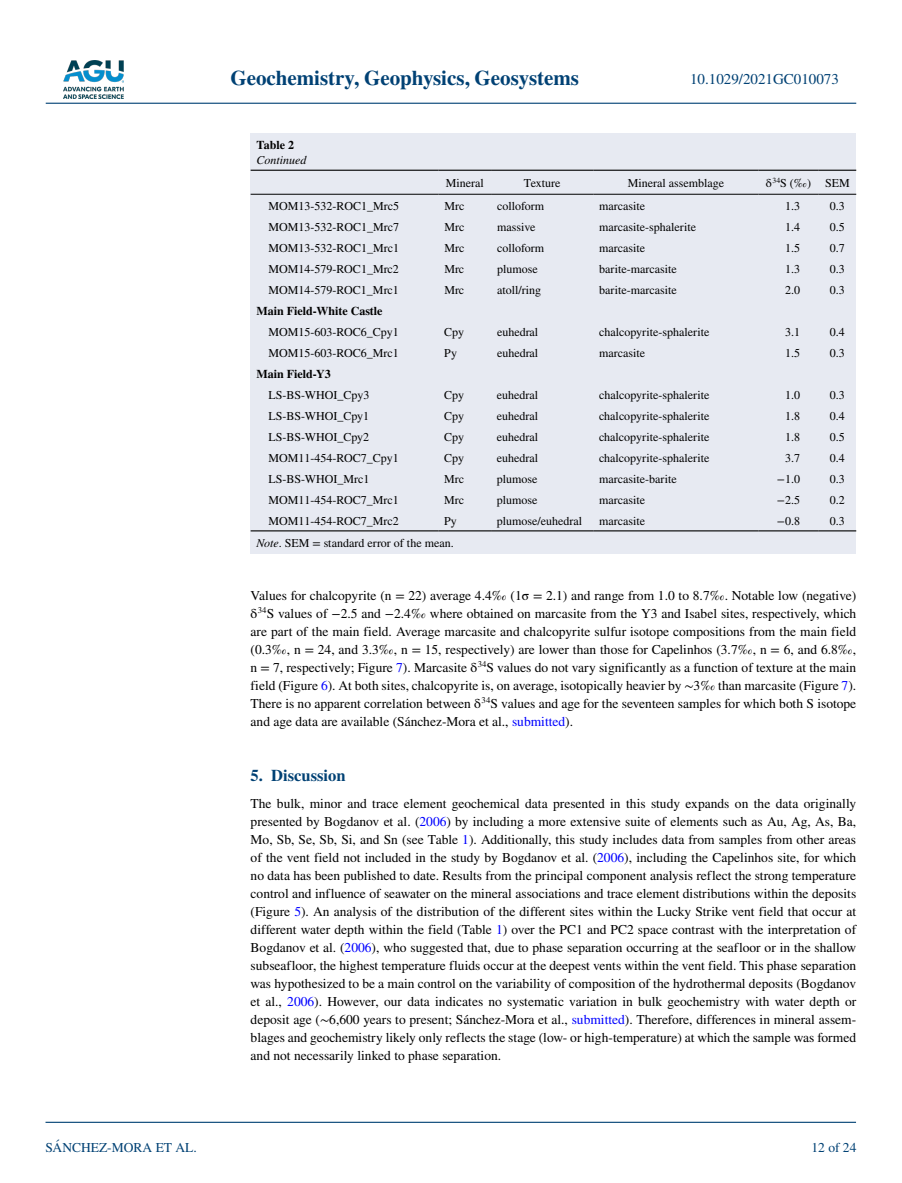
<style>
.page{position:relative;width:902px;height:1183px;background:#fff}
.page>*{position:absolute;margin:0;border:0;box-sizing:border-box;transform-origin:0 0}
.t1{font:700 21px "STIX";color:#004174}
.t2{font:700 16.5px "STIX";color:#004174}
.t3{font:15px "STIX";color:#004174}
.t4{font:13.5px/18px "STIX";color:#000;text-align:justify}
.t5{font:13.5px "STIX";color:#004174}
.t6{font:12px "STIX";color:#000}
.t7{font:700 12px "STIX";color:#000}
.t8{font:italic 12px "STIX";color:#000}
.s1{font-style:italic}
.s2{color:#00f}
</style>
<div class="page">
<img style="left:63px;top:60px;width:60px;height:39px">
<hr style="left:46px;top:103px;width:810px;height:1px;background:#004174">
<hr style="left:45px;top:1121px;width:810px;height:1px;background:#004174">
<div style="left:250px;top:134px;width:606px;height:36px;background:#e7eaf2"></div>
<div style="left:250px;top:170px;width:606px;height:383px;background:#e7eaf2"></div>
<hr style="left:250px;top:170px;width:188px;height:1px;background:#000">
<hr style="left:250px;top:194px;width:188px;height:1px;background:#000">
<hr style="left:438px;top:170px;width:53px;height:1px;background:#000">
<hr style="left:438px;top:194px;width:53px;height:1px;background:#000">
<hr style="left:491px;top:170px;width:102px;height:1px;background:#000">
<hr style="left:491px;top:194px;width:102px;height:1px;background:#000">
<hr style="left:593px;top:170px;width:165px;height:1px;background:#000">
<hr style="left:593px;top:194px;width:165px;height:1px;background:#000">
<hr style="left:758px;top:170px;width:60px;height:1px;background:#000">
<hr style="left:758px;top:194px;width:60px;height:1px;background:#000">
<hr style="left:818px;top:170px;width:38px;height:1px;background:#000">
<hr style="left:818px;top:194px;width:38px;height:1px;background:#000">
<hr style="left:250px;top:530px;width:188px;height:1px;background:#000">
<hr style="left:438px;top:530px;width:53px;height:1px;background:#000">
<hr style="left:491px;top:530px;width:102px;height:1px;background:#000">
<hr style="left:593px;top:530px;width:165px;height:1px;background:#000">
<hr style="left:758px;top:530px;width:60px;height:1px;background:#000">
<hr style="left:818px;top:530px;width:38px;height:1px;background:#000">
<p class="t5" style="left:45px;top:1138px;width:153px">SÁNCHEZ-MORA ET AL.</p>
<h1 class="t1" style="left:230px;top:66px;width:350px">Geochemistry, Geophysics, Geosystems</h1>
<p class="t7" style="left:256px;top:137px;width:39px">Table 2</p>
<p class="t8" style="left:256px;top:151px;width:52px">Continued</p>
<p class="t3" style="left:690px;top:69px;width:150px">10.1029/2021GC010073</p>
<p class="t6" style="left:445px;top:174px;width:39px">Mineral</p>
<p class="t6" style="left:524px;top:174px;width:38px">Texture</p>
<p class="t6" style="left:627px;top:174px;width:98px">Mineral assemblage</p>
<p class="t6" style="left:765px;top:174px;width:85px">δ<sup>34</sup>S (‰) SEM</p>
<p class="t6" style="left:268px;top:197px;width:132px">MOM13-532-ROC1_Mrc5</p>
<p class="t6" style="left:444px;top:197px;width:21px">Mrc</p>
<p class="t6" style="left:497px;top:197px;width:49px">colloform</p>
<p class="t6" style="left:599px;top:197px;width:47px">marcasite</p>
<p class="t6" style="left:785px;top:197px;width:16px">1.3</p>
<p class="t6" style="left:829px;top:197px;width:16px">0.3</p>
<p class="t6" style="left:268px;top:218px;width:132px">MOM13-532-ROC1_Mrc7</p>
<p class="t6" style="left:444px;top:218px;width:21px">Mrc</p>
<p class="t6" style="left:497px;top:218px;width:40px">massive</p>
<p class="t6" style="left:599px;top:218px;width:98px">marcasite-sphalerite</p>
<p class="t6" style="left:785px;top:218px;width:16px">1.4</p>
<p class="t6" style="left:829px;top:218px;width:16px">0.5</p>
<p class="t6" style="left:268px;top:239px;width:132px">MOM13-532-ROC1_Mrc1</p>
<p class="t6" style="left:444px;top:239px;width:21px">Mrc</p>
<p class="t6" style="left:497px;top:239px;width:49px">colloform</p>
<p class="t6" style="left:599px;top:239px;width:47px">marcasite</p>
<p class="t6" style="left:785px;top:239px;width:16px">1.5</p>
<p class="t6" style="left:829px;top:239px;width:16px">0.7</p>
<p class="t6" style="left:268px;top:260px;width:132px">MOM14-579-ROC1_Mrc2</p>
<p class="t6" style="left:444px;top:260px;width:21px">Mrc</p>
<p class="t6" style="left:497px;top:260px;width:42px">plumose</p>
<p class="t6" style="left:599px;top:260px;width:79px">barite-marcasite</p>
<p class="t6" style="left:785px;top:260px;width:16px">1.3</p>
<p class="t6" style="left:829px;top:260px;width:16px">0.3</p>
<p class="t6" style="left:268px;top:281px;width:132px">MOM14-579-ROC1_Mrc1</p>
<p class="t6" style="left:444px;top:281px;width:21px">Mrc</p>
<p class="t6" style="left:497px;top:281px;width:46px">atoll/ring</p>
<p class="t6" style="left:599px;top:281px;width:79px">barite-marcasite</p>
<p class="t6" style="left:785px;top:281px;width:16px">2.0</p>
<p class="t6" style="left:829px;top:281px;width:16px">0.3</p>
<p class="t7" style="left:256px;top:303px;width:127px">Main Field-White Castle</p>
<p class="t6" style="left:268px;top:323px;width:132px">MOM15-603-ROC6_Cpy1</p>
<p class="t6" style="left:444px;top:323px;width:21px">Cpy</p>
<p class="t6" style="left:497px;top:323px;width:43px">euhedral</p>
<p class="t6" style="left:599px;top:323px;width:112px">chalcopyrite-sphalerite</p>
<p class="t6" style="left:785px;top:323px;width:16px">3.1</p>
<p class="t6" style="left:829px;top:323px;width:16px">0.4</p>
<p class="t6" style="left:268px;top:344px;width:132px">MOM15-603-ROC6_Mrc1</p>
<p class="t6" style="left:444px;top:344px;width:14px">Py</p>
<p class="t6" style="left:497px;top:344px;width:43px">euhedral</p>
<p class="t6" style="left:599px;top:344px;width:47px">marcasite</p>
<p class="t6" style="left:785px;top:344px;width:16px">1.5</p>
<p class="t6" style="left:829px;top:344px;width:16px">0.3</p>
<p class="t7" style="left:256px;top:366px;width:76px">Main Field-Y3</p>
<p class="t6" style="left:268px;top:386px;width:102px">LS-BS-WHOI_Cpy3</p>
<p class="t6" style="left:444px;top:386px;width:21px">Cpy</p>
<p class="t6" style="left:497px;top:386px;width:43px">euhedral</p>
<p class="t6" style="left:599px;top:386px;width:112px">chalcopyrite-sphalerite</p>
<p class="t6" style="left:785px;top:386px;width:16px">1.0</p>
<p class="t6" style="left:829px;top:386px;width:16px">0.3</p>
<p class="t6" style="left:268px;top:407px;width:102px">LS-BS-WHOI_Cpy1</p>
<p class="t6" style="left:444px;top:407px;width:21px">Cpy</p>
<p class="t6" style="left:497px;top:407px;width:43px">euhedral</p>
<p class="t6" style="left:599px;top:407px;width:112px">chalcopyrite-sphalerite</p>
<p class="t6" style="left:785px;top:407px;width:16px">1.8</p>
<p class="t6" style="left:829px;top:407px;width:16px">0.4</p>
<p class="t6" style="left:268px;top:428px;width:102px">LS-BS-WHOI_Cpy2</p>
<p class="t6" style="left:444px;top:428px;width:21px">Cpy</p>
<p class="t6" style="left:497px;top:428px;width:43px">euhedral</p>
<p class="t6" style="left:599px;top:428px;width:112px">chalcopyrite-sphalerite</p>
<p class="t6" style="left:785px;top:428px;width:16px">1.8</p>
<p class="t6" style="left:829px;top:428px;width:16px">0.5</p>
<p class="t6" style="left:268px;top:449px;width:132px">MOM11-454-ROC7_Cpy1</p>
<p class="t6" style="left:444px;top:449px;width:21px">Cpy</p>
<p class="t6" style="left:497px;top:449px;width:43px">euhedral</p>
<p class="t6" style="left:599px;top:449px;width:112px">chalcopyrite-sphalerite</p>
<p class="t6" style="left:785px;top:449px;width:16px">3.7</p>
<p class="t6" style="left:829px;top:449px;width:16px">0.4</p>
<p class="t6" style="left:268px;top:470px;width:102px">LS-BS-WHOI_Mrc1</p>
<p class="t6" style="left:444px;top:470px;width:21px">Mrc</p>
<p class="t6" style="left:497px;top:470px;width:42px">plumose</p>
<p class="t6" style="left:599px;top:470px;width:79px">marcasite-barite</p>
<p class="t6" style="left:776px;top:470px;width:25px">−1.0</p>
<p class="t6" style="left:829px;top:470px;width:16px">0.3</p>
<p class="t6" style="left:268px;top:491px;width:132px">MOM11-454-ROC7_Mrc1</p>
<p class="t6" style="left:444px;top:491px;width:21px">Mrc</p>
<p class="t6" style="left:497px;top:491px;width:42px">plumose</p>
<p class="t6" style="left:599px;top:491px;width:47px">marcasite</p>
<p class="t6" style="left:776px;top:491px;width:25px">−2.5</p>
<p class="t6" style="left:829px;top:491px;width:16px">0.2</p>
<p class="t6" style="left:268px;top:512px;width:132px">MOM11-454-ROC7_Mrc2</p>
<p class="t6" style="left:444px;top:512px;width:14px">Py</p>
<p class="t6" style="left:497px;top:512px;width:87px">plumose/euhedral</p>
<p class="t6" style="left:599px;top:512px;width:47px">marcasite</p>
<p class="t6" style="left:776px;top:512px;width:25px">−0.8</p>
<p class="t6" style="left:829px;top:512px;width:16px">0.3</p>
<p class="t6" style="left:256px;top:535px;width:199px"><span class="s1">Note</span>. SEM = standard error of the mean.</p>
<p class="t4" style="left:250px;top:586px;width:607px">Values for chalcopyrite (n = 22) average 4.4‰ (1σ = 2.1) and range from 1.0 to 8.7‰. Notable low (negative) δ<sup>34</sup>S values of −2.5 and −2.4‰ where obtained on marcasite from the Y3 and Isabel sites, respectively, which are part of the main field. Average marcasite and chalcopyrite sulfur isotope compositions from the main field (0.3‰, n = 24, and 3.3‰, n = 15, respectively) are lower than those for Capelinhos (3.7‰, n = 6, and 6.8‰, n = 7, respectively; Figure <span class="s2">7</span>). Marcasite δ<sup>34</sup>S values do not vary significantly as a function of texture at the main field (Figure <span class="s2">6</span>). At both sites, chalcopyrite is, on average, isotopically heavier by ∼3‰ than marcasite (Figure <span class="s2">7</span>).<br>There is no apparent correlation between δ<sup>34</sup>S values and age for the seventeen samples for which both S isotope and age data are available (Sánchez-Mora et al., <span class="s2">submitted</span>).</p>
<p class="t2" style="left:250px;top:765px;width:96px">5. Discussion</p>
<p class="t4" style="left:250px;top:795px;width:607px">The bulk, minor and trace element geochemical data presented in this study expands on the data originally presented by Bogdanov et al. (<span class="s2">2006</span>) by including a more extensive suite of elements such as Au, Ag, As, Ba, Mo, Sb, Se, Sb, Si, and Sn (see Table <span class="s2">1</span>). Additionally, this study includes data from samples from other areas of the vent field not included in the study by Bogdanov et al. (<span class="s2">2006</span>), including the Capelinhos site, for which no data has been published to date. Results from the principal component analysis reflect the strong temperature control and influence of seawater on the mineral associations and trace element distributions within the deposits (Figure <span class="s2">5</span>). An analysis of the distribution of the different sites within the Lucky Strike vent field that occur at different water depth within the field (Table <span class="s2">1</span>) over the PC1 and PC2 space contrast with the interpretation of Bogdanov et al. (<span class="s2">2006</span>), who suggested that, due to phase separation occurring at the seafloor or in the shallow subseafloor, the highest temperature fluids occur at the deepest vents within the vent field. This phase separation was hypothesized to be a main control on the variability of composition of the hydrothermal deposits (Bogdanov et al., <span class="s2">2006</span>). However, our data indicates no systematic variation in bulk geochemistry with water depth or deposit age (∼6,600 years to present; Sánchez-Mora et al., <span class="s2">submitted</span>). Therefore, differences in mineral assem&shy;blages and geochemistry likely only reflects the stage (low- or high-temperature) at which the sample was formed and not necessarily linked to phase separation.</p>
<p class="t5" style="left:811px;top:1138px;width:46px">12 of 24</p>
</div>
